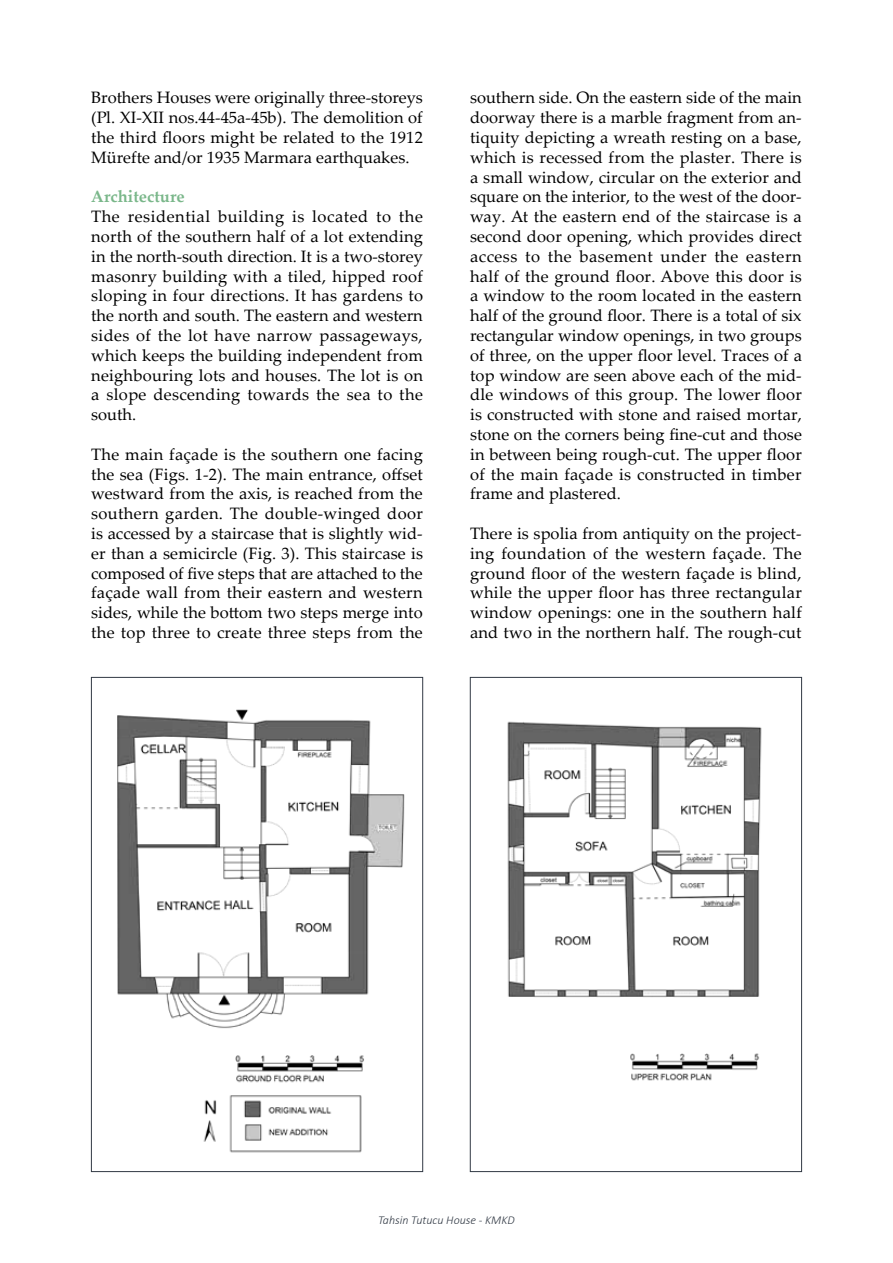
<style>
.page{position:relative;width:893px;height:1263px;background:#fff}
.page>*{position:absolute;margin:0;border:0;box-sizing:border-box;transform-origin:0 0}
.t1{font:16.5px/19.8px "Palatino Linotype";letter-spacing:.015em;color:#000;text-align:justify}
.t2{font:700 16.5px "Palatino Linotype";color:#7ab78a}
.t3{font:italic 300 12px "Calibri";color:#313944}
</style>
<div class="page">
<img style="left:117px;top:709px;width:288px;height:444px">
<div style="left:91px;top:677px;width:332px;height:495px;border:1px solid #313944"></div>
<img style="left:507px;top:721px;width:255px;height:360px">
<div style="left:470px;top:677px;width:332px;height:495px;border:1px solid #313944"></div>
<p class="t1" style="left:91px;top:87px;width:333px">Brothers Houses were originally three-storeys (Pl. XI-XII nos.44-45a-45b). The demolition of the third floors might be related to the 1912<br>Mürefte and/or 1935 Marmara earthquakes.</p>
<p class="t2" style="left:91px;top:185px;width:95px">Architecture</p>
<p class="t1" style="left:91px;top:206px;width:333px">The residential building is located to the north of the southern half of a lot extending in the north-south direction. It is a two-storey masonry building with a tiled, hipped roof sloping in four directions. It has gardens to the north and south. The eastern and western sides of the lot have narrow passageways, which keeps the building independent from neighbouring lots and houses. The lot is on a slope descending towards the sea to the south.</p>
<p class="t1" style="left:91px;top:444px;width:333px">The main façade is the southern one facing the sea (Figs. 1-2). The main entrance, offset westward from the axis, is reached from the southern garden. The double-winged door is accessed by a staircase that is slightly wid&shy;er than a semicircle (Fig. 3). This staircase is composed of five steps that are attached to the façade wall from their eastern and western sides, while the bottom two steps merge into the top three to create three steps from the</p>
<p class="t1" style="left:470px;top:87px;width:333px">southern side. On the eastern side of the main doorway there is a marble fragment from an&shy;tiquity depicting a wreath resting on a base, which is recessed from the plaster. There is a small window, circular on the exterior and square on the interior, to the west of the door&shy;way. At the eastern end of the staircase is a second door opening, which provides direct access to the basement under the eastern half of the ground floor. Above this door is a window to the room located in the eastern half of the ground floor. There is a total of six rectangular window openings, in two groups of three, on the upper floor level. Traces of a top window are seen above each of the mid&shy;dle windows of this group. The lower floor is constructed with stone and raised mortar, stone on the corners being fine-cut and those in between being rough-cut. The upper floor of the main façade is constructed in timber frame and plastered.</p>
<p class="t1" style="left:470px;top:523px;width:333px">There is spolia from antiquity on the project&shy;ing foundation of the western façade. The ground floor of the western façade is blind, while the upper floor has three rectangular window openings: one in the southern half and two in the northern half. The rough-cut</p>
<p class="t3" style="left:378px;top:1212px;width:138px">Tahsin Tutucu House - KMKD</p>
</div>
